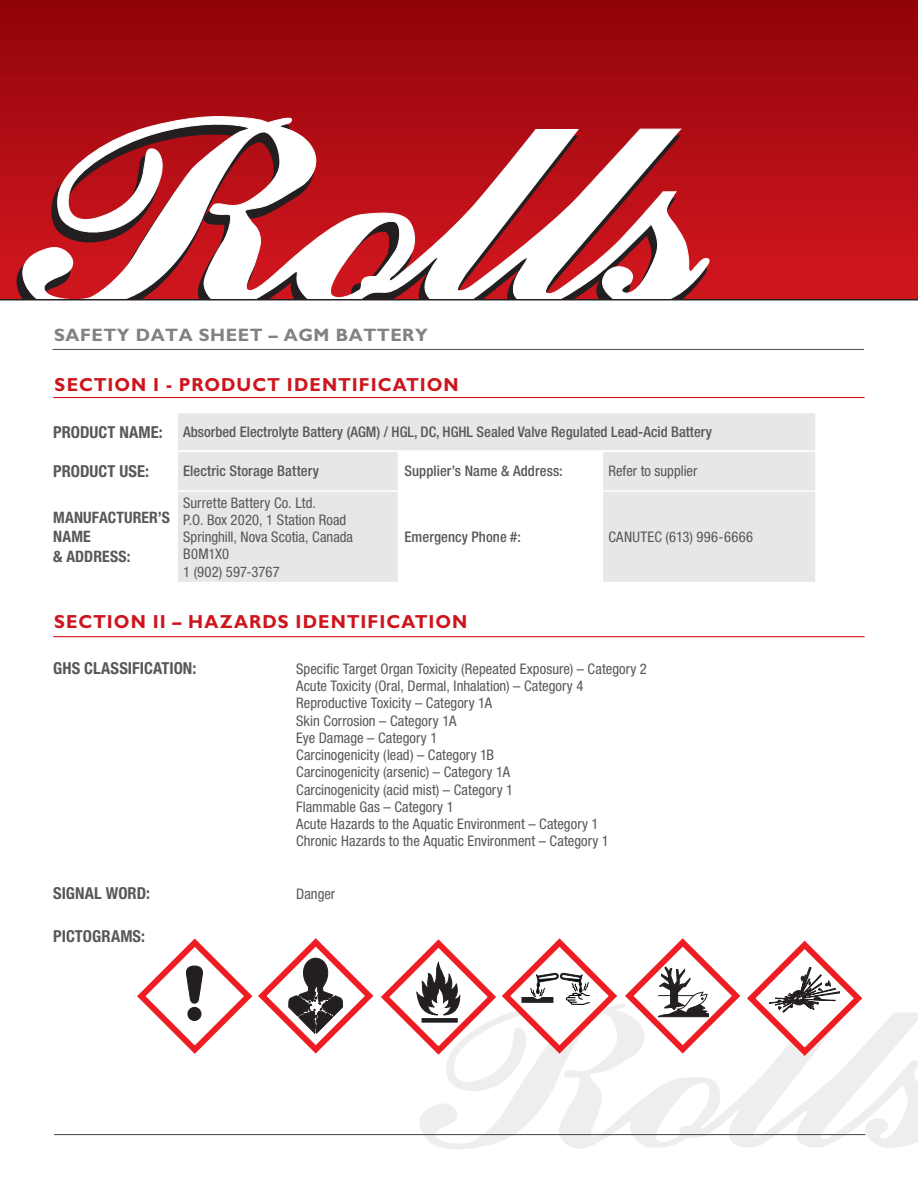
<style>
.page{position:relative;width:918px;height:1188px;background:#fff}
.page>*{position:absolute;margin:0;border:0;box-sizing:border-box;transform-origin:0 0}
.t1{font:700 18.9px "Gill Sans Std";letter-spacing:.055em;color:#cd151d;scale:.95 1}
.t2{font:700 18px "Gill Sans Std";letter-spacing:.03em;color:#808285}
.t3{font:700 condensed 16.5px "Helvetica Neue LT Std";letter-spacing:.005em;color:#57585a}
.t4{font:700 condensed 15.75px/19.5px "Helvetica Neue LT Std";letter-spacing:.01em;color:#57585a}
.t5{font:condensed 14.7px/17.2px "Helvetica Neue LT Std";letter-spacing:.005em;color:#57585a}
.t6{font:500 condensed 14.7px "Helvetica Neue LT Std";color:#57585a}
.s1{font-weight:700;font-size:16.5px}
</style>
<div class="page">
<svg style="left:419px;top:1013px;width:499px;height:136px"></svg>
<hr style="left:54px;top:1134px;width:811px;height:1px;background:#57585a">
<hr style="left:53px;top:636px;width:812px;height:1px;background:#cd151d">
<hr style="left:53px;top:397px;width:812px;height:1px;background:#cd151d">
<hr style="left:52px;top:349px;width:812px;height:1px;background:#57585a">
<div style="left:0;top:0;width:918px;height:299px;background:linear-gradient(to bottom,#900408,#d31720)"></div>
<svg style="left:17px;top:116px;width:692px;height:183px"></svg>
<svg style="left:178px;top:452px;width:637px;height:130px;fill:#e6e7e9"></svg>
<hr style="left:398px;top:452px;width:1px;height:38px;background:#fff">
<hr style="left:177px;top:490px;width:222px;height:2px;background:#fff">
<hr style="left:602px;top:452px;width:1px;height:38px;background:#fff">
<hr style="left:602px;top:490px;width:215px;height:2px;background:#fff">
<hr style="left:399px;top:490px;width:203px;height:2px;background:#fff">
<hr style="left:398px;top:492px;width:1px;height:90px;background:#fff">
<hr style="left:602px;top:492px;width:1px;height:90px;background:#fff">
<div style="left:177px;top:412px;width:639px;height:39px;background:#e6e7e9"></div>
<hr style="left:177px;top:412px;width:640px;height:1px;background:#fff">
<hr style="left:176px;top:413px;width:2px;height:37px;background:#fff">
<hr style="left:815px;top:413px;width:2px;height:37px;background:#fff">
<hr style="left:177px;top:450px;width:640px;height:2px;background:#fff">
<svg style="left:137px;top:938px;width:727px;height:119px"></svg>
<hr style="left:0;top:299px;width:918px;height:1px;background:#231f20">
<p class="t2" style="left:54px;top:325px;width:375px">SAFETY DATA SHEET – AGM BATTERY</p>
<p class="t1" style="left:55px;top:373px;width:427px">SECTION I - PRODUCT IDENTIFICATION</p>
<p class="t6" style="left:53px;top:423px;width:660px"><span class="s1">PRODUCT NAME:</span> Absorbed Electrolyte Battery (AGM) / HGL, DC, HGHL Sealed Valve Regulated Lead-Acid Battery</p>
<p class="t3" style="left:53px;top:461px;width:97px">PRODUCT USE:</p>
<p class="t6" style="left:183px;top:462px;width:137px">Electric Storage Battery</p>
<p class="t6" style="left:405px;top:462px;width:160px">Supplier’s Name &amp; Address:</p>
<p class="t5" style="left:608px;top:462px;width:91px">Refer to supplier</p>
<p class="t4" style="left:53px;top:507px;width:118px">MANUFACTURER’S<br>NAME<br>&amp; ADDRESS:</p>
<p class="t5" style="left:183px;top:494px;width:171px">Surrette Battery Co. Ltd.<br>P.O. Box 2020, 1 Station Road<br>Springhill, Nova Scotia, Canada<br>B0M1X0<br>1 (902) 597-3767</p>
<p class="t6" style="left:405px;top:528px;width:118px">Emergency Phone #:</p>
<p class="t5" style="left:608px;top:528px;width:146px">CANUTEC (613) 996-6666</p>
<p class="t1" style="left:54px;top:611px;width:437px">SECTION II – HAZARDS IDENTIFICATION</p>
<p class="t3" style="left:53px;top:658px;width:145px">GHS CLASSIFICATION:</p>
<p class="t5" style="left:296px;top:660px;width:352px">Specific Target Organ Toxicity (Repeated Exposure) – Category 2<br>Acute Toxicity (Oral, Dermal, Inhalation) – Category 4<br>Reproductive Toxicity – Category 1A<br>Skin Corrosion – Category 1A<br>Eye Damage – Category 1<br>Carcinogenicity (lead) – Category 1B<br>Carcinogenicity (arsenic) – Category 1A<br>Carcinogenicity (acid mist) – Category 1<br>Flammable Gas – Category 1<br>Acute Hazards to the Aquatic Environment – Category 1<br>Chronic Hazards to the Aquatic Environment – Category 1</p>
<p class="t3" style="left:53px;top:883px;width:98px">SIGNAL WORD:</p>
<p class="t5" style="left:296px;top:885px;width:41px">Danger</p>
<p class="t3" style="left:53px;top:927px;width:93px">PICTOGRAMS:</p>
</div>
